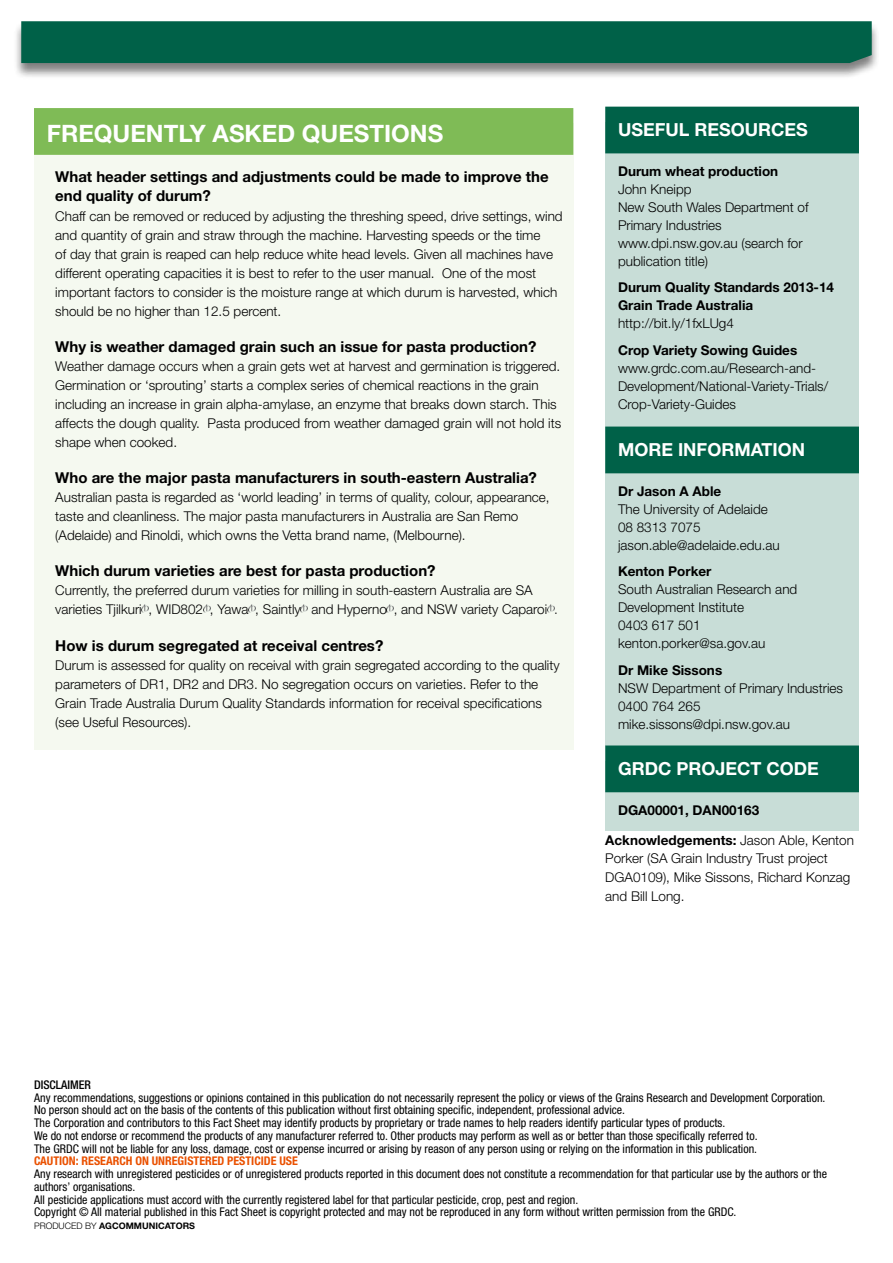
<style>
.page{position:relative;width:893px;height:1263px;background:#fff}
.page>*{position:absolute;margin:0;border:0;box-sizing:border-box;transform-origin:0 0}
.t1{font:700 24px "Helvetica Neue";color:#fff}
.t2{font:700 18px "Helvetica Neue";color:#fff}
.t3{font:700 15px/19px "Helvetica Neue";color:#000}
.t4{font:300 13.5px/19px "Helvetica Neue";color:#000}
.t5{font:700 13.5px/18px "Helvetica Neue";color:#000}
.t6{font:condensed 12px/12.8px "Helvetica Neue";color:#000}
.t7{font:700 condensed 12px "Helvetica Neue";color:#ea5100}
.t8{font:500 condensed 12px "Helvetica Neue";color:#000}
.t9{font:700 9px "Helvetica Neue";color:#000}
.s1{color:#1d1d1d}
.s2{font-weight:700}
.s3{font-weight:300}
</style>
<div class="page">
<div style="left:13px;top:22px;width:867px;height:58px;background:#000;opacity:.5"></div>
<div style="left:21px;top:21px;width:851px;height:42px;background:#006148"></div>
<div style="left:605px;top:122px;width:254px;height:364px;background:#c8ddd7"></div>
<div style="left:605px;top:107px;width:254px;height:46px;background:#006148"></div>
<div style="left:605px;top:442px;width:254px;height:304px;background:#c8ddd7"></div>
<div style="left:605px;top:427px;width:254px;height:46px;background:#006148"></div>
<div style="left:605px;top:761px;width:254px;height:69px;background:#c8ddd7"></div>
<div style="left:605px;top:745px;width:254px;height:47px;background:#006148"></div>
<div style="left:34px;top:123px;width:539px;height:627px;background:#f5f9f0"></div>
<div style="left:34px;top:108px;width:539px;height:47px;background:#7fbb56"></div>
<svg style="left:142px;top:604px;width:7px;height:9px"></svg>
<svg style="left:203px;top:604px;width:7px;height:9px"></svg>
<svg style="left:248px;top:604px;width:7px;height:9px"></svg>
<svg style="left:301px;top:604px;width:7px;height:9px"></svg>
<svg style="left:387px;top:604px;width:7px;height:9px"></svg>
<svg style="left:547px;top:604px;width:7px;height:9px"></svg>
<h1 class="t1" style="left:47px;top:119px;width:32px">Frequently</h1>
<h1 class="t1" style="left:213px;top:119px;width:50px">asked</h1>
<h1 class="t1" style="left:302px;top:119px;width:18px">que</h1>
<h1 class="t1" style="left:354px;top:119px;width:31px">stion</h1>
<h1 class="t1" style="left:428px;top:119px;width:17px">s</h1>
<p class="t3" style="left:55px;top:167px;width:495px">What header settings and adjustments could be made to improve the end quality of durum?</p>
<p class="t4" style="left:55px;top:206px;width:509px">Chaff can be removed or reduced by adjusting the threshing speed, drive settings, wind and quantity of grain and straw through the machine. Harvesting speeds or the time<br>of day that grain is reaped can help reduce white head levels. Given all machines have different operating capacities it is best to refer to the user manual. One of the most important factors to consider is the moisture range at which durum is harvested, which should be no higher than 12.5 percent.</p>
<p class="t3" style="left:55px;top:337px;width:483px">Why is weather damaged grain such an issue for pasta production?</p>
<p class="t4" style="left:55px;top:356px;width:507px">Weather damage occurs when a grain gets wet at harvest and germination is triggered.<br>Germination or ‘sprouting’ starts a complex series of chemical reactions in the grain including an increase in grain alpha-amylase, an enzyme that breaks down starch. This affects the dough quality. Pasta produced from weather damaged grain will not hold its shape when cooked.</p>
<p class="t3" style="left:55px;top:468px;width:483px">Who are the major pasta manufacturers in south-eastern Australia?</p>
<p class="t4" style="left:55px;top:488px;width:496px">Australian pasta is regarded as ‘world leading’ in terms of quality, colour, appearance, taste and cleanliness. The major pasta manufacturers in Australia are San Remo (Adelaide) and Rinoldi, which owns the Vetta brand name, (Melbourne).</p>
<p class="t3" style="left:55px;top:561px;width:382px">Which durum varieties are best for pasta production?</p>
<p class="t4" style="left:55px;top:581px;width:504px">Currently, the preferred durum varieties for milling in south-eastern Australia are SA varieties Tjilkuri , WID802 , Yawa , Saintly and Hyperno , and NSW variety Caparoi <span class="s1">.</span></p>
<p class="t3" style="left:55px;top:635px;width:330px">How is durum segregated at receival centres?</p>
<p class="t4" style="left:55px;top:655px;width:506px">Durum is assessed for quality on receival with grain segregated according to the quality parameters of DR 1, DR2 and DR3. No segregation occurs on varieties. Refer to the Grain Trade Australia Durum Quality Standards information for receival specifications (see Useful Resources).</p>
<h2 class="t2" style="left:618px;top:119px;width:38px">Useful</h2>
<h2 class="t2" style="left:694px;top:119px;width:51px">Resource</h2>
<h2 class="t2" style="left:796px;top:119px;width:13px">s</h2>
<p class="t5" style="left:618px;top:162px;width:162px">Durum wheat production</p>
<p class="t4" style="left:618px;top:180px;width:192px;line-height:18px">John Kneipp<br>New South Wales Department of<br>Primary Industries www.dpi.nsw.gov.au (search for publication title)</p>
<p class="t5" style="left:618px;top:278px;width:218px">Durum Quality Standards 2013-14<br>Grain Trade Australia</p>
<p class="t4" style="left:618px;top:314px;width:117px">http://bit.ly/1fxLUg4</p>
<p class="t5" style="left:618px;top:341px;width:181px">Crop Variety Sowing Guides</p>
<p class="t4" style="left:618px;top:359px;width:212px;line-height:18px">www.grdc.com.au/Research-and-<br>Development/National-Variety-Trials/<br>Crop-Variety-Guides</p>
<h2 class="t2" style="left:618px;top:439px;width:15px">more</h2>
<h2 class="t2" style="left:678px;top:439px;width:13px">information</h2>
<p class="t5" style="left:618px;top:481px;width:105px">Dr Jason A Able</p>
<p class="t4" style="left:618px;top:499px;width:163px;line-height:18px">The University of Adelaide<br>08 8313 7075 jason.able@adelaide.edu.au</p>
<p class="t5" style="left:618px;top:562px;width:95px">Kenton Porker</p>
<p class="t4" style="left:618px;top:580px;width:181px;line-height:18px">South Australian Research and<br>Development Institute<br>0403 617 501 kenton.porker@sa.gov.au</p>
<p class="t5" style="left:618px;top:660px;width:106px">Dr Mike Sissons</p>
<p class="t4" style="left:618px;top:678px;width:227px;line-height:18px">NSW Department of Primary Industries<br>0400 764 265 mike.sissons@dpi.nsw.gov.au</p>
<h2 class="t2" style="left:618px;top:758px;width:84px">GRDC Project</h2>
<h2 class="t2" style="left:766px;top:758px;width:27px">Code</h2>
<p class="t5" style="left:618px;top:801px;width:143px">DGA00001, DAN00163</p>
<p class="t4" style="left:605px;top:830px;width:250px"><span class="s2">Acknowledgements:</span> Jason Able, Kenton Porker (SA Grain Industry Trust project DGA0109), Mike Sissons, Richard Konzag and Bill Long.</p>
<p class="t8" style="left:34px;top:1077px;width:58px">DISCLAIMER</p>
<p class="t6" style="left:34px;top:1091px;width:793px">Any recommendations, suggestions or opinions contained in this publication do not necessarily represent the policy or views of the Grains Research and Development Corporation.<br>No person should act on the basis of the contents of this publication without first obtaining specific, independent, professional advice.<br>The Corporation and contributors to this Fact Sheet may identify products by proprietary or trade names to help readers identify particular types of products.<br>We do not endorse or recommend the products of any manufacturer referred to. Other products may perform as well as or better than those specifically referred to.<br>The GRDC will not be liable for any loss, damage, cost or expense incurred or arising by reason of any person using or relying on the information in this publication.</p>
<p class="t7" style="left:34px;top:1154px;width:265px">CAUTION: RESEARCH ON UNREGISTERED PESTICIDE USE</p>
<p class="t6" style="left:34px;top:1167px;width:795px">Any research with unregistered pesticides or of unregistered products reported in this document does not constitute a recommendation for that particular use by the authors or the authors’ organisations.<br>All pesticide applications must accord with the currently registered label for that particular pesticide, crop, pest and region.<br>Copyright © All material published in this Fact Sheet is copyright protected and may not be reproduced in any form without written permission from the GRDC.</p>
<p class="t9" style="left:34px;top:1220px;width:162px"><span class="s3">produced by</span> AGCOMMUNICATORS</p>
</div>
